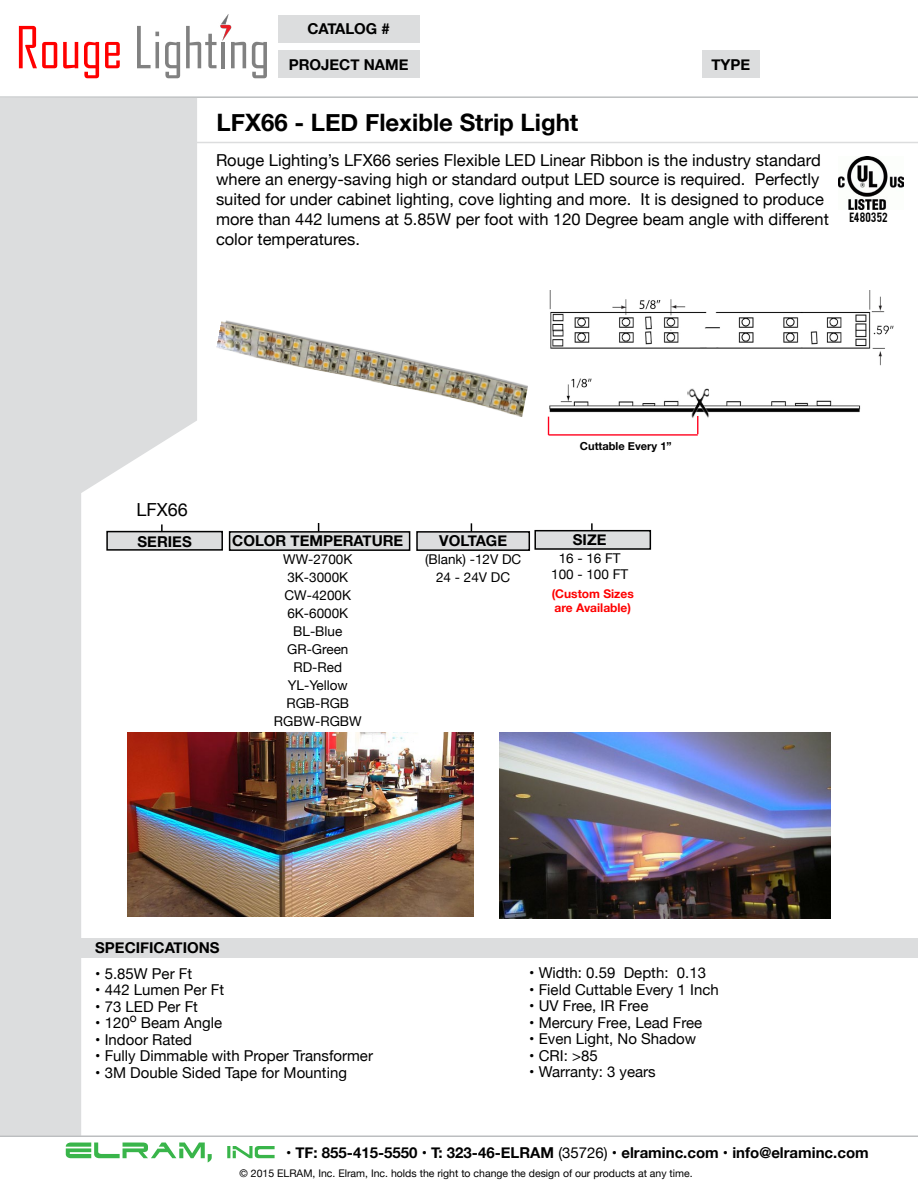
<style>
.page{position:relative;width:918px;height:1188px;background:#fff}
.page>*{position:absolute;margin:0;border:0;box-sizing:border-box;transform-origin:0 0}
.t1{font:700 24px "Helvetica Neue";color:#000}
.t2{font:18px "Helvetica Neue";color:#000}
.t3{font:16.5px/19.8px "Helvetica Neue";color:#000}
.t4{font:15px "Helvetica Neue";color:#000}
.t5{font:700 15px "Helvetica Neue";color:#000}
.t6{font:13.5px/18px "Helvetica Neue";color:#000;text-align:center}
.t7{font:700 12px/14.4px "Helvetica Neue";color:#fe0000}
.t8{font:700 11.1px "Helvetica Neue";color:#000}
.t9{font:10.5px "Helvetica Neue";color:#000}
.t10{font:10.5px "Bebas";letter-spacing:.01em;color:#000}
.s1{font-weight:400}
</style>
<div class="page">
<svg style="left:591px;top:523px;width:2px;height:7px"></svg>
<hr style="left:0;top:96px;width:918px;height:2px;background:#bcbec0">
<div style="left:278px;top:15px;width:141px;height:28px;background:#dcddde"></div>
<div style="left:278px;top:50px;width:141px;height:28px;background:#dcddde"></div>
<div style="left:702px;top:50px;width:58px;height:28px;background:#dcddde"></div>
<div style="left:106px;top:531px;width:117px;height:20px;background:#dcddde;border:2px solid #000"></div>
<div style="left:81px;top:939px;width:837px;height:19px;background:#dcddde"></div>
<svg style="left:0;top:97px;width:197px;height:1039px;fill:#dcddde"></svg>
<img style="left:547px;top:290px;width:347px;height:136px">
<img style="left:687px;top:388px;width:23px;height:32px">
<svg style="left:548px;top:417px;width:1px;height:18px"></svg>
<hr style="left:549px;top:434px;width:149px;height:2px;background:#ff001c">
<svg style="left:697px;top:416px;width:1px;height:18px"></svg>
<hr style="left:0;top:1136px;width:918px;height:1px;background:#bcbec0">
<div style="left:416px;top:531px;width:114px;height:20px;background:#dcddde;border:2px solid #000"></div>
<div style="left:534px;top:530px;width:117px;height:20px;background:#dcddde;border:2px solid #000"></div>
<svg style="left:19px;top:26px;width:38px;height:42px"></svg>
<svg style="left:63px;top:42px;width:15px;height:26px"></svg>
<svg style="left:84px;top:42px;width:15px;height:36px"></svg>
<svg style="left:105px;top:42px;width:15px;height:26px"></svg>
<svg style="left:137px;top:26px;width:22px;height:42px"></svg>
<svg style="left:165px;top:42px;width:15px;height:36px"></svg>
<svg style="left:186px;top:26px;width:31px;height:42px"></svg>
<hr style="left:221px;top:42px;width:4px;height:26px;background:#818181">
<svg style="left:231px;top:42px;width:15px;height:26px"></svg>
<svg style="left:252px;top:42px;width:15px;height:36px"></svg>
<img style="left:215px;top:14px;width:17px;height:27px">
<hr style="left:196px;top:142px;width:722px;height:1px;background:#dcddde">
<img style="left:127px;top:733px;width:346px;height:183px">
<img style="left:500px;top:733px;width:331px;height:185px">
<img style="left:216px;top:320px;width:312px;height:97px">
<svg style="left:66px;top:1143px;width:209px;height:20px"></svg>
<img style="left:838px;top:157px;width:66px;height:53px">
<div style="left:229px;top:531px;width:181px;height:20px;background:#dcddde;border:2px solid #000"></div>
<p class="t5" style="left:307px;top:17px;width:84px">CATALOG #</p>
<p class="t5" style="left:289px;top:53px;width:121px">PROJECT NAME</p>
<p class="t5" style="left:711px;top:52px;width:40px">TYPE</p>
<h1 class="t1" style="left:217px;top:103px;width:363px">LFX66 - LED Flexible Strip Light</h1>
<p class="t3" style="left:216px;top:151px;width:614px">Rouge Lighting’s LFX66 series Flexible LED Linear Ribbon is the industry standard where an energy-saving high or standard output LED source is required. Perfectly suited for under cabinet lighting, cove lighting and more. It is designed to produce more than 442 lumens at 5.85W per foot with 120 Degree beam angle with different color temperatures.</p>
<p class="t10" style="left:850px;top:210px;width:39px">E480352</p>
<p class="t2" style="left:137px;top:497px;width:53px">LFX66</p>
<p class="t5" style="left:138px;top:530px;width:56px">SERIES</p>
<p class="t8" style="left:580px;top:437px;width:93px">Cuttable Every 1”</p>
<p class="t5" style="left:232px;top:529px;width:173px">COLOR TEMPERATURE</p>
<p class="t6" style="left:274px;top:551px;width:89px">WW-2700K<br>3K-3000K<br>CW-4200K<br>6K-6000K<br>BL-Blue<br>GR-Green<br>RD-Red<br>YL-Yellow<br>RGB-RGB<br>RGBW-RGBW</p>
<p class="t5" style="left:439px;top:529px;width:69px">VOLTAGE</p>
<p class="t6" style="left:425px;top:551px;width:98px">(Blank) -12V DC<br>24 - 24V DC</p>
<p class="t5" style="left:573px;top:528px;width:35px">SIZE</p>
<p class="t6" style="left:551px;top:551px;width:79px;line-height:16.2px">16 - 16 FT<br>100 - 100 FT</p>
<p class="t7" style="left:552px;top:587px;width:84px">(Custom Sizes are Available)</p>
<p class="t5" style="left:95px;top:936px;width:126px">SPECIFICATIONS</p>
<p class="t4" style="left:95px;top:963px;width:98px">• 5.85W Per Ft</p>
<p class="t4" style="left:95px;top:979px;width:130px">• 442 Lumen Per Ft</p>
<p class="t4" style="left:95px;top:996px;width:104px">• 73 LED Per Ft</p>
<p class="t4" style="left:95px;top:1012px;width:128px">• 120<sup>o</sup> Beam Angle</p>
<p class="t4" style="left:95px;top:1029px;width:98px">• Indoor Rated</p>
<p class="t4" style="left:95px;top:1045px;width:279px">• Fully Dimmable with Proper Transformer</p>
<p class="t4" style="left:95px;top:1062px;width:253px">• 3M Double Sided Tape for Mounting</p>
<p class="t4" style="left:529px;top:962px;width:178px">• Width: 0.59 Depth: 0.13</p>
<p class="t4" style="left:529px;top:979px;width:191px">• Field Cuttable Every 1 Inch</p>
<p class="t4" style="left:529px;top:995px;width:121px">• UV Free, IR Free</p>
<p class="t4" style="left:529px;top:1012px;width:175px">• Mercury Free, Lead Free</p>
<p class="t4" style="left:529px;top:1028px;width:168px">• Even Light, No Shadow</p>
<p class="t4" style="left:529px;top:1045px;width:70px">• CRI: &gt;85</p>
<p class="t4" style="left:529px;top:1061px;width:128px">• Warranty: 3 years</p>
<p class="t5" style="left:286px;top:1141px;width:584px">• TF: 855-415-5550 • T: 323-46-ELRAM <span class="s1">(35726)</span> • elraminc.com • info@elraminc.com</p>
<p class="t9" style="left:240px;top:1165px;width:455px">© 2015 ELRAM, Inc. Elram, Inc. holds the right to change the design of our products at any time.</p>
</div>
